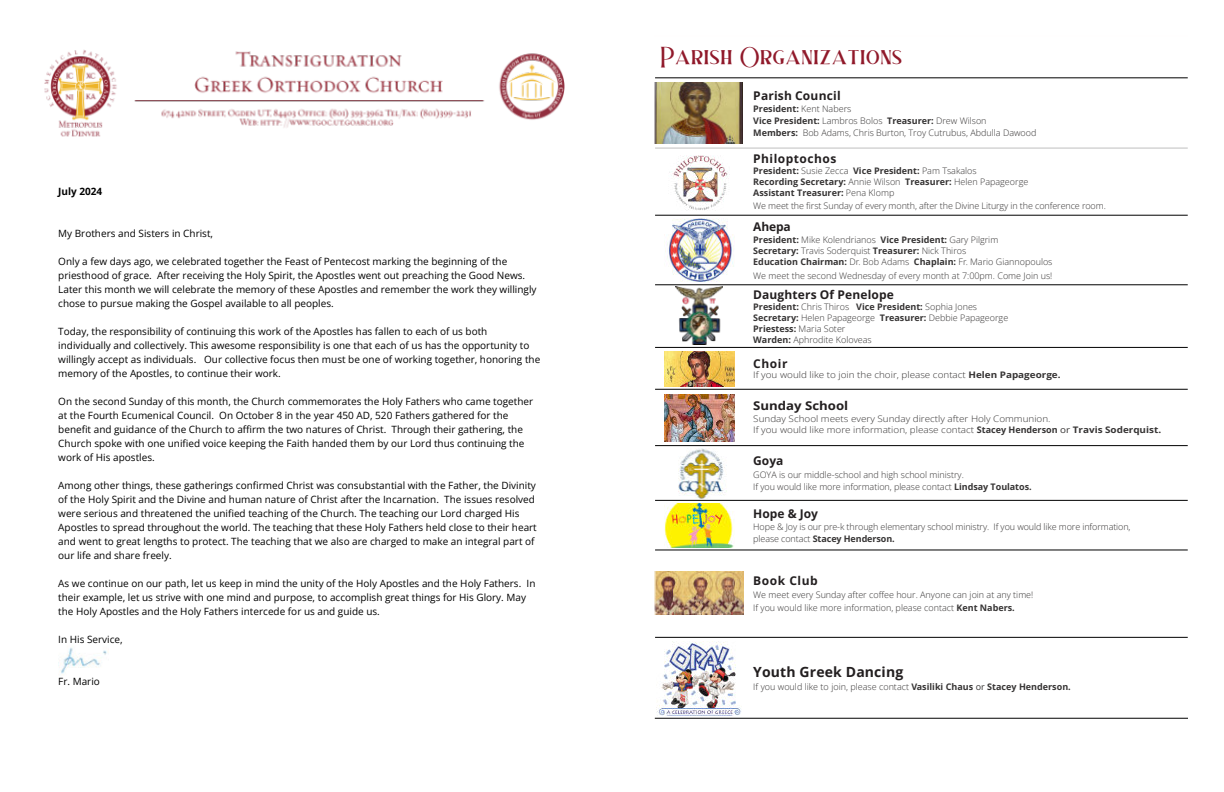
<style>
.page{position:relative;width:1224px;height:792px;background:#fff}
.page>*{position:absolute;margin:0;border:0;box-sizing:border-box;transform-origin:0 0}
.t1{font:26px "Barchella Drumal";letter-spacing:.025em;color:#90192a}
.t2{font:700 14px "Open Sans";letter-spacing:.01em;color:#231f20}
.t3{font:700 12px "Open Sans";letter-spacing:.01em;color:#231f20}
.t4{font:700 12px "Open Sans";letter-spacing:.04em;color:#231f20}
.t5{font:700 12px "Open Sans";letter-spacing:.01em;color:#231f20;scale:1.1 1}
.t6{font:700 12px "Open Sans";letter-spacing:.045em;color:#231f20}
.t7{font:10px/14px "Open Sans";color:#000}
.t8{font:700 10px "Open Sans";color:#000}
.t9{font:300 9px/11px "Open Sans";color:#363434}
.t10{font:300 9px/11px "Open Sans";color:#363434;scale:1.1 1}
.t11{font:700 9px/11px "Open Sans";color:#363434}
.s1{font-weight:700}
.s2{font-weight:300}
.s3{font-weight:400}
</style>
<div class="page">
<img style="left:44px;top:50px;width:521px;height:87px">
<img style="left:58px;top:647px;width:49px;height:27px">
<img style="left:656px;top:572px;width:88px;height:42px">
<img style="left:664px;top:503px;width:70px;height:44px">
<img style="left:678px;top:448px;width:49px;height:51px">
<img style="left:664px;top:394px;width:70px;height:48px">
<img style="left:664px;top:351px;width:70px;height:35px">
<img style="left:676px;top:287px;width:47px;height:57px">
<img style="left:665px;top:219px;width:69px;height:62px">
<img style="left:669px;top:155px;width:60px;height:55px">
<img style="left:657px;top:641px;width:84px;height:75px">
<img style="left:656px;top:82px;width:87px;height:61px">
<hr style="left:655px;top:148px;width:533px;height:1px;background:#bfbfbf">
<hr style="left:655px;top:78px;width:533px;height:1px;background:#000">
<hr style="left:655px;top:215px;width:533px;height:1px;background:#000">
<hr style="left:655px;top:389px;width:533px;height:1px;background:#000">
<hr style="left:655px;top:445px;width:533px;height:1px;background:#000">
<hr style="left:655px;top:500px;width:533px;height:1px;background:#000">
<hr style="left:655px;top:550px;width:533px;height:1px;background:#000">
<hr style="left:655px;top:637px;width:533px;height:1px;background:#000">
<hr style="left:655px;top:718px;width:533px;height:1px;background:#000">
<hr style="left:655px;top:285px;width:533px;height:1px;background:#000">
<hr style="left:655px;top:347px;width:533px;height:1px;background:#000">
<p class="t8" style="left:58px;top:184px;width:46px">July 2024</p>
<p class="t7" style="left:58px;top:226px;width:156px">My Brothers and Sisters in Christ,</p>
<p class="t7" style="left:58px;top:254px;width:480px">Only a few days ago, we celebrated together the Feast of Pentecost marking the beginning of the priesthood of grace. After receiving the Holy Spirit, the Apostles went out preaching the Good News.<br>Later this month we will celebrate the memory of these Apostles and remember the work they willingly chose to pursue making the Gospel available to all peoples.</p>
<p class="t7" style="left:58px;top:324px;width:484px">Today, the responsibility of continuing this work of the Apostles has fallen to each of us both individually and collectively. This awesome responsibility is one that each of us has the opportunity to willingly accept as individuals. Our collective focus then must be one of working together, honoring the memory of the Apostles, to continue their work.</p>
<p class="t7" style="left:58px;top:394px;width:477px">On the second Sunday of this month, the Church commemorates the Holy Fathers who came together at the Fourth Ecumenical Council. On October 8 in the year 450 AD, 520 Fathers gathered for the benefit and guidance of the Church to affirm the two natures of Christ. Through their gathering, the Church spoke with one unified voice keeping the Faith handed them by our Lord thus continuing the work of His apostles.</p>
<p class="t7" style="left:58px;top:478px;width:480px">Among other things, these gatherings confirmed Christ was consubstantial with the Father, the Divinity of the Holy Spirit and the Divine and human nature of Christ after the Incarnation. The issues resolved were serious and threatened the unified teaching of the Church. The teaching our Lord charged His Apostles to spread throughout the world. The teaching that these Holy Fathers held close to their heart and went to great lengths to protect. The teaching that we also are charged to make an integral part of our life and share freely.</p>
<p class="t7" style="left:58px;top:576px;width:479px">As we continue on our path, let us keep in mind the unity of the Holy Apostles and the Holy Fathers. In their example, let us strive with one mind and purpose, to accomplish great things for His Glory. May the Holy Apostles and the Holy Fathers intercede for us and guide us.</p>
<p class="t7" style="left:58px;top:632px;width:66px">In His Service,</p>
<p class="t7" style="left:58px;top:674px;width:43px">Fr. Mario</p>
<h1 class="t1" style="left:661px;top:44px;width:243px">Parish Organizations</h1>
<p class="t3" style="left:753px;top:87px;width:89px">Parish Council</p>
<p class="t9" style="left:753px;top:102px;width:285px;line-height:12px"><span class="s1">President:</span> Kent Nabers<br><span class="s1">Vice President:</span> Lambros Bolos <span class="s1">Treasurer:</span> Drew Wilson<br><span class="s1">Members:</span> Bob Adams, Chris Burton, Troy Cutrubus, Abdulla Dawood</p>
<p class="t4" style="left:753px;top:150px;width:85px">Philoptochos</p>
<p class="t11" style="left:753px;top:165px;width:277px">President: <span class="s2">Susie Zecca</span> Vice President: <span class="s2">Pam Tsakalos<br></span>Recording Secretary: <span class="s2">Annie Wilson</span> Treasurer: <span class="s2">Helen Papageorge<br></span>Assistant Treasurer: <span class="s2">Pena Klomp</span></p>
<p class="t9" style="left:753px;top:200px;width:354px">We meet the first Sunday of every month, after the Divine Liturgy in the conference room.</p>
<p class="t3" style="left:753px;top:218px;width:39px">Ahepa</p>
<p class="t9" style="left:753px;top:234px;width:301px"><span class="s1">President:</span> Mike Kolendrianos <span class="s1">Vice President:</span> Gary Pilgrim<br><span class="s1">Secretary:</span> Travis Soderquist <span class="s1">Treasurer:</span> Nick Thiros<br><span class="s1">Education Chairman:</span> Dr. Bob Adams <span class="s1">Chaplain:</span> Fr. Mario Giannopoulos</p>
<p class="t9" style="left:753px;top:270px;width:301px">We meet the second Wednesday of every month at 7:00pm. Come Join us!</p>
<p class="t3" style="left:753px;top:286px;width:142px">Daughters Of Penelope</p>
<p class="t9" style="left:753px;top:301px;width:256px"><span class="s1">President:</span> Chris Thiros <span class="s1">Vice President:</span> Sophia Jones <span class="s1">Secretary:</span> Helen Papageorge <span class="s1">Treasurer:</span> Debbie Papageorge <span class="s1">Priestess:</span> Maria Soter<br><span class="s1">Warden:</span> Aphrodite Koloveas</p>
<p class="t3" style="left:753px;top:355px;width:36px">Choir</p>
<p class="t10" style="left:753px;top:369px;width:281px">If you would like to join the choir, please contact <span class="s1">Helen Papageorge.</span></p>
<p class="t5" style="left:753px;top:398px;width:88px">Sunday School</p>
<p class="t10" style="left:753px;top:414px;width:372px">Sunday School meets every Sunday directly after Holy Communion.<br>If you would like more information, please contact <span class="s1">Stacey Henderson</span> <span class="s3">or</span> <span class="s1">Travis Soderquist.</span></p>
<p class="t3" style="left:753px;top:452px;width:32px">Goya</p>
<p class="t9" style="left:753px;top:468px;width:280px;line-height:12.2px">GOYA is our middle-school and high school ministry.<br>If you would like more information, please contact <span class="s1">Lindsay Toulatos.</span></p>
<p class="t3" style="left:753px;top:505px;width:66px">Hope &amp; Joy</p>
<p class="t9" style="left:753px;top:520px;width:379px;line-height:12px">Hope &amp; Joy is our pre-k through elementary school ministry. If you would like more information, please contact <span class="s1">Stacey Henderson.</span></p>
<p class="t6" style="left:753px;top:572px;width:66px">Book Club</p>
<p class="t9" style="left:753px;top:588px;width:282px;line-height:13px">We meet every Sunday after coffee hour. Anyone can join at any time!<br>If you would like more information, please contact <span class="s1">Kent Nabers.</span></p>
<h2 class="t2" style="left:753px;top:662px;width:151px">Youth Greek Dancing</h2>
<p class="t9" style="left:753px;top:681px;width:319px">If you would like to join, please contact <span class="s1">Vasiliki Chaus</span> <span class="s3">or</span> <span class="s1">Stacey Henderson.</span></p>
</div>
